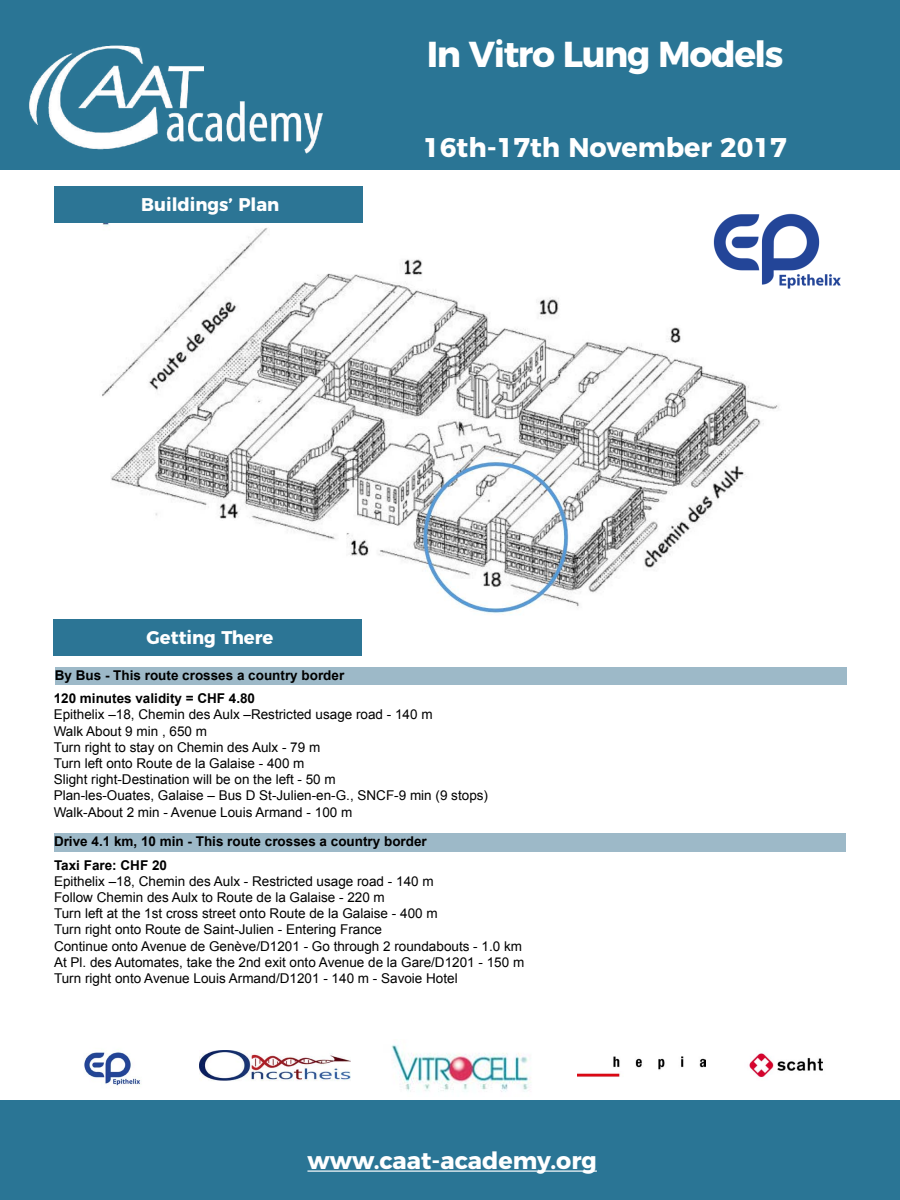
<style>
.page{position:relative;width:900px;height:1200px;background:#fff}
.page>*{position:absolute;margin:0;border:0;box-sizing:border-box;transform-origin:0 0}
.t1{font:700 36px "Montserrat";letter-spacing:-.04em;color:#fff}
.t2{font:700 27px "Montserrat";color:#fff}
.t3{font:700 23.7px "Montserrat";color:#fff}
.t4{font:700 18.3px "Montserrat";color:#fff}
.t5{font:13.5px/16.2px "Arial";color:#000}
.t6{font:700 13.5px/23px "Arial";color:#000}
</style>
<div class="page">
<div style="left:0;top:0;width:900px;height:170px;background:#2a7595"></div>
<img style="left:29px;top:45px;width:294px;height:109px">
<div style="left:0;top:1100px;width:900px;height:100px;background:#2a7595"></div>
<hr style="left:307px;top:1171px;width:290px;height:1px;background:#fff">
<div style="left:54px;top:619px;width:308px;height:36px;background:#2c7595"></div>
<div style="left:55px;top:668px;width:792px;height:17px;background:#9db9c8"></div>
<div style="left:54px;top:833px;width:792px;height:19px;background:#9db9c8"></div>
<div style="left:54px;top:187px;width:308px;height:36px;background:#2c7595"></div>
<img style="left:102px;top:224px;width:677px;height:391px">
<img style="left:84px;top:1052px;width:57px;height:34px">
<img style="left:199px;top:1051px;width:152px;height:30px">
<img style="left:391px;top:1044px;width:140px;height:48px">
<img style="left:749px;top:1053px;width:74px;height:25px">
<img style="left:578px;top:1056px;width:128px;height:21px">
<img style="left:673px;top:213px;width:168px;height:91px">
<h1 class="t1" style="left:427px;top:25px;width:358px">In Vitro Lung Models</h1>
<h3 class="t4" style="left:141px;top:190px;width:140px">Buildings’ Plan</h3>
<h2 class="t2" style="left:423px;top:125px;width:365px">16th-17th November 2017</h2>
<h3 class="t4" style="left:147px;top:622px;width:128px">Getting There</h3>
<p class="t6" style="left:54px;top:665px;width:292px">By Bus - This route crosses a country border<br>120 minutes validity = CHF 4.80</p>
<p class="t5" style="left:54px;top:707px;width:436px">Epithelix –18, Chemin des Aulx –Restricted usage road - 140 m<br>Walk About 9 min , 650 m<br>Turn right to stay on Chemin des Aulx - 79 m<br>Turn left onto Route de la Galaise - 400 m<br>Slight right-Destination will be on the left - 50 m<br>Plan-les-Ouates, Galaise – Bus D St-Julien-en-G., SNCF-9 min (9 stops)<br>Walk-About 2 min - Avenue Louis Armand - 100 m</p>
<p class="t6" style="left:54px;top:829px;width:374px;line-height:24px">Drive 4.1 km, 10 min - This route crosses a country border<br>Taxi Fare: CHF 20</p>
<p class="t5" style="left:54px;top:873px;width:472px">Epithelix –18, Chemin des Aulx - Restricted usage road - 140 m<br>Follow Chemin des Aulx to Route de la Galaise - 220 m<br>Turn left at the 1st cross street onto Route de la Galaise - 400 m<br>Turn right onto Route de Saint-Julien - Entering France<br>Continue onto Avenue de Genève/D1201 - Go through 2 roundabouts - 1.0 km At Pl. des Automates, take the 2nd exit onto Avenue de la Gare/D1201 - 150 m Turn right onto Avenue Louis Armand/D1201 - 140 m - Savoie Hotel</p>
<h3 class="t3" style="left:307px;top:1141px;width:291px">www.caat-academy.org</h3>
</div>
